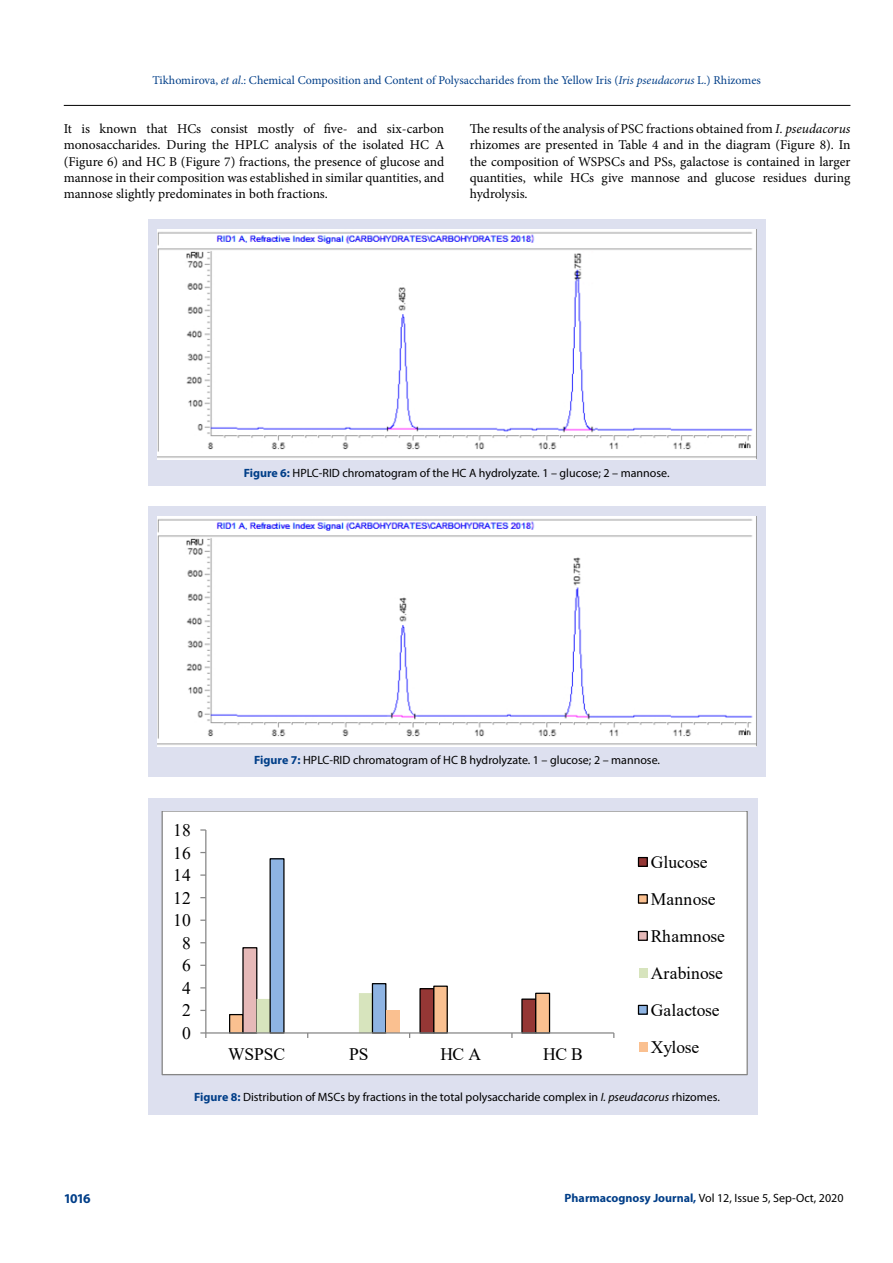
<style>
.page{position:relative;width:893px;height:1263px;background:#fff}
.page>*{position:absolute;margin:0;border:0;box-sizing:border-box;transform-origin:0 0}
.t1{font:17.55px/37px "Times New Roman";letter-spacing:-.005em;color:#000}
.t2{font:13.5px/16.2px "Minion Pro";color:#000;text-align:justify}
.t3{font:700 13.5px "Myriad Pro";color:#003e88}
.t4{font:12px "Myriad Pro";color:#000}
.t5{font:12px "Minion Pro";color:#003e88}
.s1{font-style:italic}
.s2{font-weight:700;color:#003e88}
</style>
<div class="page">
<hr style="left:64px;top:105px;width:786px;height:1px;background:#000">
<div style="left:148px;top:219px;width:618px;height:267px;background:#dde0ef"></div>
<img style="left:157px;top:229px;width:599px;height:230px">
<div style="left:148px;top:507px;width:618px;height:270px;background:#dde0ef"></div>
<img style="left:158px;top:516px;width:599px;height:230px">
<div style="left:148px;top:798px;width:610px;height:317px;background:#dde0ef"></div>
<div style="left:162px;top:811px;width:586px;height:264px;background:#fff"></div>
<div style="left:420px;top:989px;width:14px;height:44px;background:#953735"></div>
<div style="left:419px;top:988px;width:15px;height:45px;border:1px solid #000"></div>
<div style="left:522px;top:999px;width:14px;height:34px;background:#953735"></div>
<div style="left:521px;top:998px;width:15px;height:35px;border:1px solid #000"></div>
<div style="left:230px;top:1014px;width:13px;height:19px;background:#fac090"></div>
<div style="left:229px;top:1014px;width:15px;height:19px;border:1px solid #000"></div>
<div style="left:434px;top:986px;width:13px;height:47px;background:#fac090"></div>
<div style="left:433px;top:985px;width:15px;height:48px;border:1px solid #000"></div>
<div style="left:536px;top:993px;width:13px;height:40px;background:#fac090"></div>
<div style="left:535px;top:993px;width:15px;height:40px;border:1px solid #000"></div>
<div style="left:243px;top:948px;width:14px;height:85px;background:#e6b9b8"></div>
<div style="left:242px;top:947px;width:15px;height:86px;border:1px solid #000"></div>
<div style="left:270px;top:859px;width:14px;height:174px;background:#8eb4e3"></div>
<div style="left:270px;top:858px;width:15px;height:175px;border:1px solid #000"></div>
<div style="left:372px;top:984px;width:14px;height:49px;background:#8eb4e3"></div>
<div style="left:372px;top:983px;width:14px;height:50px;border:1px solid #000"></div>
<div style="left:386px;top:1010px;width:14px;height:23px;background:#fac090"></div>
<hr style="left:205px;top:830px;width:1px;height:203px;background:#868686">
<svg style="left:200px;top:829px;width:6px;height:2px"></svg>
<hr style="left:206px;top:1032px;width:408px;height:1px;background:#868686">
<svg style="left:257px;top:993px;width:115px;height:45px"></svg>
<svg style="left:200px;top:1032px;width:6px;height:6px"></svg>
<div style="left:638px;top:857px;width:10px;height:10px;background:#953735"></div>
<div style="left:638px;top:857px;width:10px;height:10px;border:1px solid #000"></div>
<div style="left:638px;top:895px;width:10px;height:8px;background:#fac090"></div>
<div style="left:638px;top:894px;width:10px;height:10px;border:1px solid #000"></div>
<div style="left:638px;top:931px;width:10px;height:10px;background:#e6b9b8"></div>
<div style="left:638px;top:931px;width:10px;height:10px;border:1px solid #000"></div>
<div style="left:639px;top:968px;width:8px;height:10px;background:#d7e4bd"></div>
<div style="left:638px;top:1005px;width:10px;height:9px;background:#8eb4e3"></div>
<div style="left:638px;top:1005px;width:10px;height:10px;border:1px solid #000"></div>
<div style="left:639px;top:1042px;width:8px;height:9px;background:#fac090"></div>
<div style="left:162px;top:811px;width:586px;height:264px;border:1px solid #868686"></div>
<p class="t5" style="left:152px;top:72px;width:610px">Tikhomirova, <span class="s1">et al</span>.: Chemical Composition and Content of Polysaccharides from the Yellow Iris (<span class="s1">Iris pseudacorus</span> L.) Rhizomes</p>
<p class="t2" style="left:64px;top:121px;width:382px">It is known that HCs consist mostly of five- and six-carbon monosaccharides. During the HPLC analysis of the isolated HC A (Figure 6) and HC B (Figure 7) fractions, the presence of glucose and mannose in their composition was established in similar quantities, and mannose slightly predominates in both fractions.</p>
<p class="t2" style="left:470px;top:121px;width:382px">The results of the analysis of PSC fractions obtained from <span class="s1">I. pseudacorus </span>rhizomes are presented in Table 4 and in the diagram (Figure 8). In the composition of WSPSCs and PSs, galactose is contained in larger quantities, while HCs give mannose and glucose residues during hydrolysis.</p>
<p class="t4" style="left:244px;top:465px;width:427px"><span class="s2">Figure 6:</span> HPLC-RID chromatogram of the HC A hydrolyzate. 1 – glucose; 2 – mannose.</p>
<p class="t1" style="left:173px;top:811px;width:19px">18</p>
<p class="t4" style="left:254px;top:752px;width:407px"><span class="s2">Figure 7:</span> HPLC-RID chromatogram of HC B hydrolyzate. 1 – glucose; 2 – mannose.</p>
<p class="t1" style="left:173px;top:833px;width:19px">16</p>
<p class="t1" style="left:651px;top:843px;width:76px">Glucose<br>Mannose<br>Rhamnose<br>Arabinose<br>Galactose<br>Xylose</p>
<p class="t4" style="left:194px;top:1090px;width:527px"><span class="s2">Figure 8:</span> Distribution of MSCs by fractions in the total polysaccharide complex in <span class="s1">I. pseudacorus</span> rhizomes.</p>
<p class="t1" style="left:173px;top:856px;width:19px">14</p>
<p class="t1" style="left:173px;top:879px;width:19px">12</p>
<p class="t1" style="left:173px;top:901px;width:19px">10</p>
<p class="t1" style="left:182px;top:924px;width:10px">8</p>
<p class="t1" style="left:182px;top:946px;width:10px">6</p>
<p class="t1" style="left:182px;top:969px;width:10px">4</p>
<p class="t1" style="left:182px;top:991px;width:10px">2</p>
<p class="t1" style="left:182px;top:1014px;width:10px">0</p>
<p class="t1" style="left:228px;top:1035px;width:58px">WSPSC</p>
<p class="t1" style="left:349px;top:1035px;width:21px">PS</p>
<p class="t1" style="left:440px;top:1035px;width:42px">HC A</p>
<p class="t1" style="left:543px;top:1035px;width:41px">HC B</p>
<p class="t3" style="left:64px;top:1189px;width:29px">1016</p>
<p class="t4" style="left:565px;top:1190px;width:280px"><span class="s2">Pharmacognosy Journal,</span> Vol 12, Issue 5, Sep-Oct, 2020</p>
</div>
